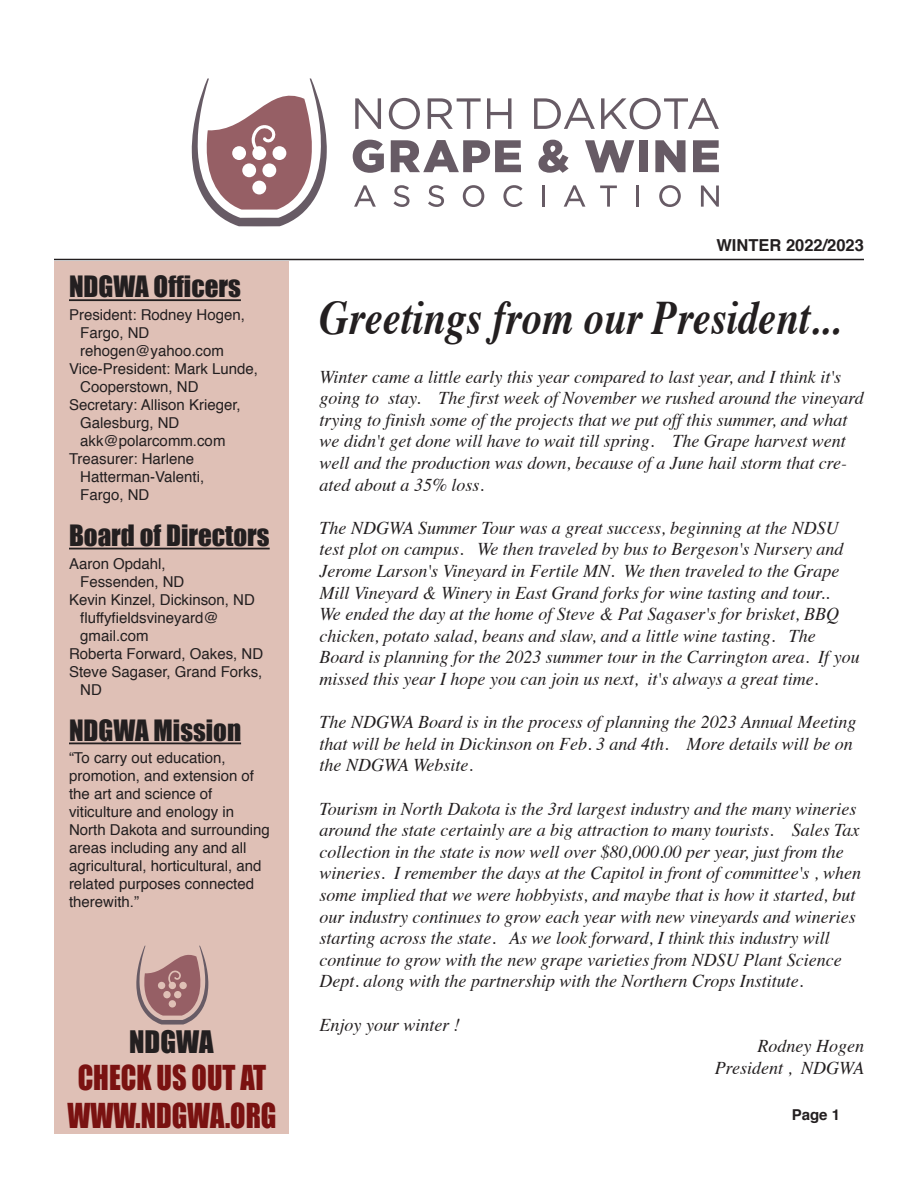
<style>
.page{position:relative;width:918px;height:1188px;background:#fff}
.page>*{position:absolute;margin:0;border:0;box-sizing:border-box;transform-origin:0 0}
.t1{font:italic 700 48px "Times";color:#231f20;scale:.85 1}
.t2{font:31.5px/38px "Impact";color:#7a1211;text-align:center;scale:.9 1}
.t3{font:28.5px "Impact";color:#231f20}
.t4{font:27px "Impact";color:#231f20}
.t5{font:italic 18px/21.6px "Times";color:#231f20}
.t6{font:700 16.5px "Helvetica";color:#231f20}
.t7{font:15px/18px "Helvetica";color:#231f20}
.t8{font:700 15px "Helvetica";color:#231f20}
</style>
<div class="page">
<svg style="left:355px;top:98px;width:26px;height:31px"></svg>
<svg style="left:389px;top:98px;width:31px;height:31px"></svg>
<svg style="left:428px;top:98px;width:53px;height:31px"></svg>
<svg style="left:487px;top:98px;width:24px;height:31px"></svg>
<svg style="left:534px;top:98px;width:61px;height:31px"></svg>
<svg style="left:601px;top:98px;width:118px;height:31px"></svg>
<svg style="left:353px;top:140px;width:31px;height:33px"></svg>
<svg style="left:391px;top:140px;width:130px;height:32px"></svg>
<svg style="left:538px;top:140px;width:31px;height:33px"></svg>
<svg style="left:585px;top:140px;width:49px;height:32px"></svg>
<div style="left:639px;top:140px;width:9px;height:32px;background:#675b65"></div>
<svg style="left:655px;top:140px;width:31px;height:32px"></svg>
<svg style="left:693px;top:140px;width:26px;height:32px"></svg>
<svg style="left:354px;top:185px;width:22px;height:22px"></svg>
<svg style="left:393px;top:185px;width:17px;height:22px"></svg>
<svg style="left:428px;top:185px;width:16px;height:22px"></svg>
<svg style="left:463px;top:185px;width:21px;height:22px"></svg>
<svg style="left:503px;top:185px;width:20px;height:22px"></svg>
<hr style="left:542px;top:186px;width:3px;height:21px;background:#675b65">
<svg style="left:564px;top:185px;width:21px;height:22px"></svg>
<svg style="left:600px;top:186px;width:17px;height:21px"></svg>
<hr style="left:636px;top:186px;width:3px;height:21px;background:#675b65">
<svg style="left:659px;top:185px;width:22px;height:22px"></svg>
<svg style="left:701px;top:186px;width:18px;height:21px"></svg>
<svg style="left:192px;top:79px;width:135px;height:147px"></svg>
<hr style="left:54px;top:259px;width:810px;height:1px;background:#231f20">
<div style="left:54px;top:277px;width:234px;height:857px;background:#dfc0b6"></div>
<div style="left:54px;top:261px;width:234px;height:16px;background:#dfc0b6"></div>
<hr style="left:69px;top:299px;width:172px;height:2px;background:#231f20">
<hr style="left:69px;top:548px;width:201px;height:1px;background:#231f20">
<hr style="left:69px;top:743px;width:172px;height:1px;background:#231f20">
<svg style="left:136px;top:946px;width:72px;height:79px"></svg>
<p class="t4" style="left:69px;top:270px;width:173px">NDGWA OFFICERS</p>
<p class="t7" style="left:69px;top:307px;width:177px">President: Rodney Hogen,</p>
<p class="t7" style="left:80px;top:325px;width:71px">Fargo, ND</p>
<p class="t7" style="left:80px;top:343px;width:145px">rehogen@yahoo.com</p>
<p class="t7" style="left:69px;top:361px;width:190px">Vice-President: Mark Lunde,</p>
<p class="t7" style="left:80px;top:379px;width:120px">Cooperstown, ND</p>
<p class="t7" style="left:69px;top:397px;width:173px">Secretary: Allison Krieger,</p>
<p class="t7" style="left:80px;top:415px;width:101px">Galesburg, ND</p>
<p class="t7" style="left:80px;top:433px;width:147px">akk@polarcomm.com</p>
<p class="t7" style="left:69px;top:451px;width:127px">Treasurer: Harlene</p>
<p class="t7" style="left:80px;top:469px;width:125px">Hatterman-Valenti,</p>
<p class="t7" style="left:80px;top:487px;width:71px">Fargo, ND</p>
<p class="t4" style="left:69px;top:519px;width:202px">BOARD OF DIRECTORS</p>
<p class="t7" style="left:69px;top:556px;width:98px">Aaron Opdahl,</p>
<p class="t7" style="left:80px;top:574px;width:106px">Fessenden, ND</p>
<p class="t7" style="left:69px;top:592px;width:187px">Kevin Kinzel, Dickinson, ND</p>
<p class="t7" style="left:80px;top:610px;width:140px">fluffyfieldsvineyard@</p>
<p class="t7" style="left:80px;top:628px;width:70px">gmail.com</p>
<p class="t7" style="left:69px;top:646px;width:196px">Roberta Forward, Oakes, ND</p>
<p class="t7" style="left:69px;top:664px;width:195px">Steve Sagaser, Grand Forks,</p>
<p class="t7" style="left:80px;top:682px;width:23px">ND</p>
<p class="t4" style="left:69px;top:713px;width:174px">NDGWA MISSION</p>
<p class="t7" style="left:69px;top:750px;width:202px">“To carry out education, promotion, and extension of the art and science of viticulture and enology in<br>North Dakota and surrounding areas including any and all agricultural, horticultural, and related purposes connected therewith.”</p>
<p class="t3" style="left:129px;top:1024px;width:86px">NDGWA</p>
<p class="t2" style="left:67px;top:1058px;width:234px">CHECK US OUT AT<br>WWW.NDGWA.ORG</p>
<p class="t6" style="left:716px;top:239px;width:149px">WINTER 2022/2023</p>
<p class="t1" style="left:320px;top:298px;width:614px">Greetings from our President...</p>
<p class="t5" style="left:320px;top:367px;width:546px">Winter came a little early this year compared to last year, and I think it's going to stay. The first week of November we rushed around the vineyard trying to finish some of the projects that we put off this summer, and what we didn't get done will have to wait till spring. The Grape harvest went well and the production was down, because of a June hail storm that cre&shy;ated about a 35% loss.</p>
<p class="t5" style="left:320px;top:518px;width:542px">The NDGWA Summer Tour was a great success, beginning at the NDSU test plot on campus. We then traveled by bus to Bergeson's Nursery and Jerome Larson's Vineyard in Fertile MN. We then traveled to the Grape Mill Vineyard &amp; Winery in East Grand forks for wine tasting and tour..<br>We ended the day at the home of Steve &amp; Pat Sagaser's for brisket, BBQ chicken, potato salad, beans and slaw, and a little wine tasting. The Board is planning for the 2023 summer tour in the Carrington area. If you missed this year I hope you can join us next, it's always a great time.</p>
<p class="t5" style="left:320px;top:713px;width:538px">The NDGWA Board is in the process of planning the 2023 Annual Meeting that will be held in Dickinson on Feb. 3 and 4th. More details will be on the NDGWA Website.</p>
<p class="t5" style="left:320px;top:799px;width:543px">Tourism in North Dakota is the 3rd largest industry and the many wineries around the state certainly are a big attraction to many tourists. Sales Tax collection in the state is now well over $80,000.00 per year, just from the wineries. I remember the days at the Capitol in front of committee's , when some implied that we were hobbyists, and maybe that is how it started, but our industry continues to grow each year with new vineyards and wineries starting across the state. As we look forward, I think this industry will continue to grow with the new grape varieties from NDSU Plant Science Dept. along with the partnership with the Northern Crops Institute.</p>
<p class="t5" style="left:320px;top:1015px;width:142px">Enjoy your winter !</p>
<p class="t5" style="left:715px;top:1037px;width:151px;text-align:right">Rodney Hogen<br>President , NDGWA</p>
<p class="t8" style="left:792px;top:1109px;width:50px">Page 1</p>
</div>
